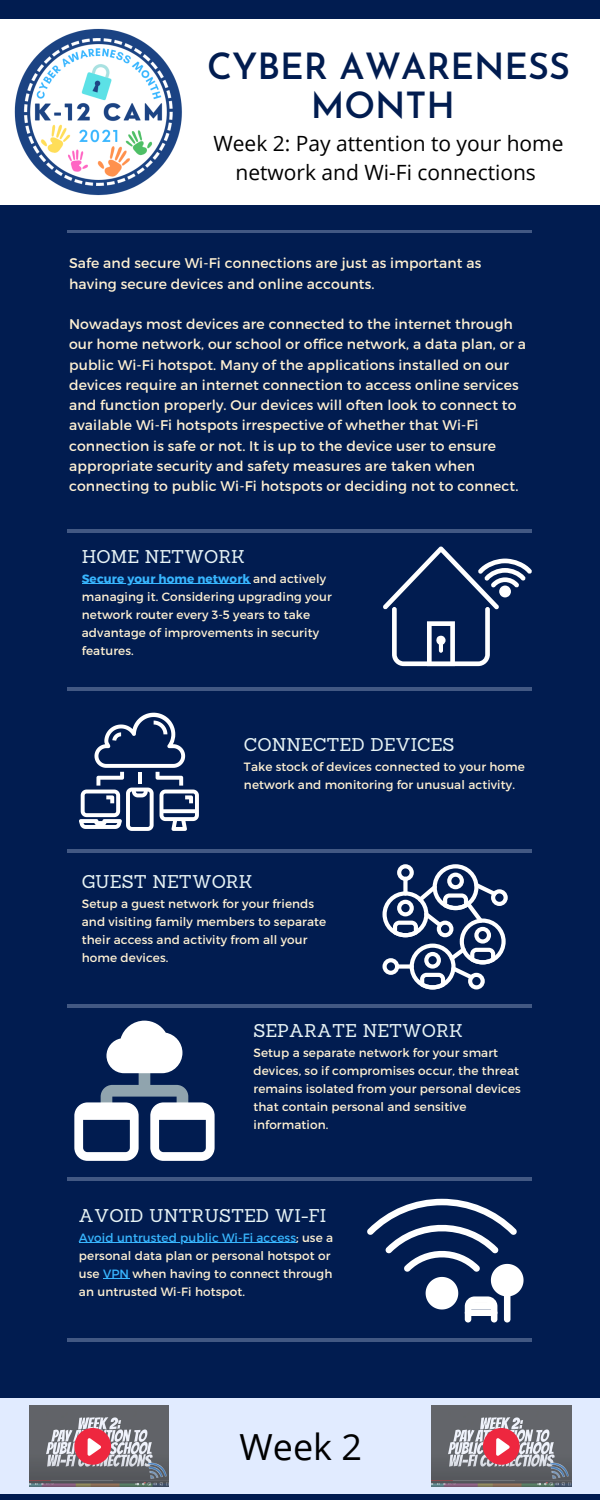
<style>
.page{position:relative;width:600px;height:1500px;background:#011c50}
.page>*{position:absolute;margin:0;border:0;box-sizing:border-box;transform-origin:0 0}
.t1{font:600 36px/39px "Josefin Sans";color:#011c50;text-align:center}
.t2{font:36px "Open Sans";color:#000}
.t3{font:21px/29.2px "Open Sans";color:#000;text-align:center}
.t4{font:18px "Sanchez";color:#e7f3f5}
.t5{font:14px/20.2px "Montserrat";letter-spacing:.01em;color:#fff1d3}
.t6{font:12px/18px "Montserrat";letter-spacing:.01em;color:#fff1d3}
.t7{font:700 12px "Montserrat";letter-spacing:.01em;color:#38b6ff}
.s1{font-weight:400;color:#fff1d3}
.s2{color:#38b6ff}
</style>
<div class="page">
<div style="left:0;top:19px;width:600px;height:186px;background:#fff"></div>
<hr style="left:67px;top:1004px;width:465px;height:3px;background:#e1ebff">
<hr style="left:67px;top:529px;width:465px;height:4px;background:#425883">
<hr style="left:67px;top:230px;width:465px;height:2px;background:#e1ebff">
<hr style="left:67px;top:849px;width:465px;height:4px;background:#425883">
<hr style="left:67px;top:1177px;width:465px;height:4px;background:#425883">
<div style="left:0;top:1399px;width:600px;height:95px;background:#e1ebff"></div>
<hr style="left:67px;top:687px;width:465px;height:4px;background:#425883">
<img style="left:14px;top:28px;width:168px;height:168px">
<svg style="left:383px;top:546px;width:149px;height:120px"></svg>
<svg style="left:79px;top:713px;width:120px;height:118px"></svg>
<svg style="left:382px;top:864px;width:126px;height:125px"></svg>
<div style="left:403px;top:877px;width:5px;height:19px;background:#fff;border-radius:2px"></div>
<div style="left:139px;top:1064px;width:11px;height:31px;background:#90a4ae;border-radius:6px"></div>
<svg style="left:106px;top:1021px;width:76px;height:52px"></svg>
<svg style="left:74px;top:1085px;width:141px;height:76px"></svg>
<hr style="left:67px;top:1338px;width:465px;height:3px;background:#e1ebff">
<svg style="left:367px;top:1199px;width:157px;height:124px"></svg>
<div style="left:468px;top:1303px;width:26px;height:6px;background:#fff;border-radius:3px"></div>
<img style="left:432px;top:1406px;width:139px;height:81px">
<img style="left:29px;top:1406px;width:140px;height:81px">
<div style="left:74px;top:1428px;width:37px;height:37px;background:#ee273f;border-radius:50%"></div>
<svg style="left:88px;top:1438px;width:13px;height:18px"></svg>
<hr style="left:82px;top:583px;width:168px;height:1px;background:#38b6ff">
<hr style="left:79px;top:1242px;width:217px;height:1px;background:#38b6ff">
<svg style="left:103px;top:1278px;width:26px;height:1px"></svg>
<div style="left:483px;top:1428px;width:37px;height:37px;background:#ee273f;border-radius:50%"></div>
<svg style="left:496px;top:1438px;width:14px;height:18px"></svg>
<p class="t1" style="left:207px;top:50px;width:364px">CYBER AWARENESS<br>MONTH</p>
<p class="t3" style="left:213px;top:128px;width:352px">Week 2: Pay attention to your home network and Wi-Fi connections</p>
<p class="t5" style="left:69px;top:253px;width:414px">Safe and secure Wi-Fi connections are just as important as having secure devices and online accounts.</p>
<p class="t5" style="left:69px;top:313px;width:459px">Nowadays most devices are connected to the internet through our home network, our school or office network, a data plan, or a public Wi-Fi hotspot. Many of the applications installed on our devices require an internet connection to access online services and function properly. Our devices will often look to connect to available Wi-Fi hotspots irrespective of whether that Wi-Fi connection is safe or not. It is up to the device user to ensure appropriate security and safety measures are taken when connecting to public Wi-Fi hotspots or deciding not to connect.</p>
<p class="t4" style="left:82px;top:545px;width:165px">HOME NETWORK</p>
<p class="t7" style="left:82px;top:571px;width:246px">Secure your home network <span class="s1">and actively</span></p>
<p class="t6" style="left:82px;top:587px;width:252px">managing it. Considering upgrading your</p>
<p class="t6" style="left:82px;top:605px;width:230px">network router every 3-5 years to take</p>
<p class="t6" style="left:82px;top:623px;width:239px">advantage of improvements in security</p>
<p class="t6" style="left:82px;top:641px;width:53px">features.</p>
<p class="t4" style="left:244px;top:733px;width:212px">CONNECTED DEVICES</p>
<p class="t6" style="left:244px;top:757px;width:283px">Take stock of devices connected to your home network and monitoring for unusual activity.</p>
<p class="t4" style="left:82px;top:870px;width:172px">GUEST NETWORK</p>
<p class="t6" style="left:82px;top:894px;width:234px">Setup a guest network for your friends</p>
<p class="t6" style="left:82px;top:912px;width:246px">and visiting family members to separate</p>
<p class="t6" style="left:82px;top:930px;width:227px">their access and activity from all your</p>
<p class="t6" style="left:82px;top:948px;width:88px">home devices.</p>
<p class="t4" style="left:253px;top:1019px;width:211px">SEPARATE NETWORK</p>
<p class="t6" style="left:253px;top:1043px;width:269px">Setup a separate network for your smart devices, so if compromises occur, the threat remains isolated from your personal devices that contain personal and sensitive information.</p>
<p class="t4" style="left:79px;top:1204px;width:249px">AVOID UNTRUSTED WI-FI</p>
<p class="t6" style="left:79px;top:1228px;width:256px"><span class="s2">Avoid untrusted public Wi-Fi access</span>; use a personal data plan or personal hotspot or use <span class="s2">VPN</span> when having to connect through</p>
<p class="t6" style="left:79px;top:1282px;width:168px">an untrusted Wi-Fi hotspot.</p>
<p class="t2" style="left:240px;top:1422px;width:124px">Week 2</p>
</div>
